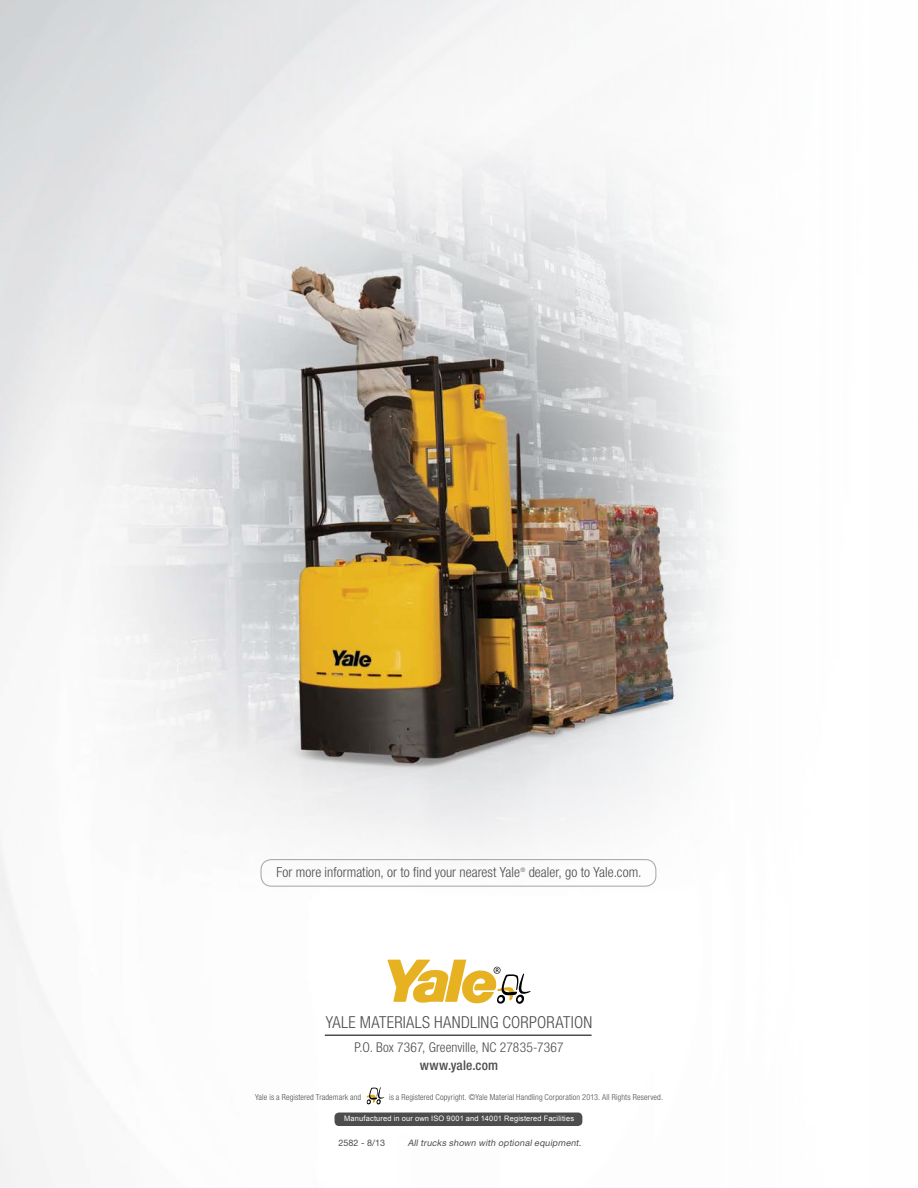
<style>
.page{position:relative;width:918px;height:1188px;background:#fff}
.page>*{position:absolute;margin:0;border:0;box-sizing:border-box;transform-origin:0 0}
.t1{font:300 condensed 16.5px "Helvetica Neue";letter-spacing:.015em;color:#4d4d4f}
.t2{font:300 condensed 13.95px "Helvetica Neue";color:#4d4d4f}
.t3{font:300 condensed 13.5px "Helvetica Neue";letter-spacing:.005em;color:#4d4d4f}
.t4{font:500 condensed 13.5px "Helvetica Neue";letter-spacing:.01em;color:#4d4d4f}
.t5{font:italic 9px "Helvetica Neue";color:#4d4d4f}
.t6{font:9px "Helvetica Neue";color:#4d4d4f}
.t7{font:300 condensed 8.25px "Helvetica Neue";letter-spacing:.015em;color:#4d4d4f}
.t8{font:7.5px "Arial";letter-spacing:.02em;color:#fff}
.t9{font:300 condensed 6.15px "Helvetica Neue";color:#4d4d4f}
</style>
<div class="page">
<img style="left:0;top:0;width:721px;height:1188px">
<hr style="left:325px;top:1035px;width:267px;height:1px;background:#4d4d4f">
<div style="left:335px;top:1113px;width:247px;height:13px;background:#4d4d4f;border-radius:4px"></div>
<svg style="left:366px;top:1087px;width:18px;height:18px"></svg>
<svg style="left:387px;top:959px;width:144px;height:46px"></svg>
<div style="left:260px;top:859px;width:396px;height:28px;border:1px solid #4d4d4f;border-radius:10px"></div>
<h2 class="t2" style="left:276px;top:864px;width:245px">For more information, or to find your nearest Yale</h2>
<p class="t9" style="left:520px;top:867px;width:6px">®</p>
<h2 class="t2" style="left:529px;top:864px;width:114px">dealer, go to Yale.com.</h2>
<h1 class="t1" style="left:326px;top:1013px;width:268px">YALE MATERIALS HANDLING CORPORATION</h1>
<h3 class="t3" style="left:354px;top:1040px;width:211px">P.O. Box 7367, Greenville, NC 27835-7367</h3>
<h3 class="t4" style="left:420px;top:1057px;width:80px">www.yale.com</h3>
<p class="t7" style="left:255px;top:1092px;width:108px">Yale is a Registered Trademark and</p>
<p class="t7" style="left:389px;top:1092px;width:275px">is a Registered Copyright. ©Yale Material Handling Corporation 2013. All Rights Reserved.</p>
<p class="t6" style="left:339px;top:1137px;width:48px">2582 - 8/13</p>
<p class="t8" style="left:344px;top:1114px;width:232px">Manufactured in our own ISO 9001 and 14001 Registered Facilities</p>
<p class="t5" style="left:408px;top:1137px;width:177px">All trucks shown with optional equipment.</p>
</div>
